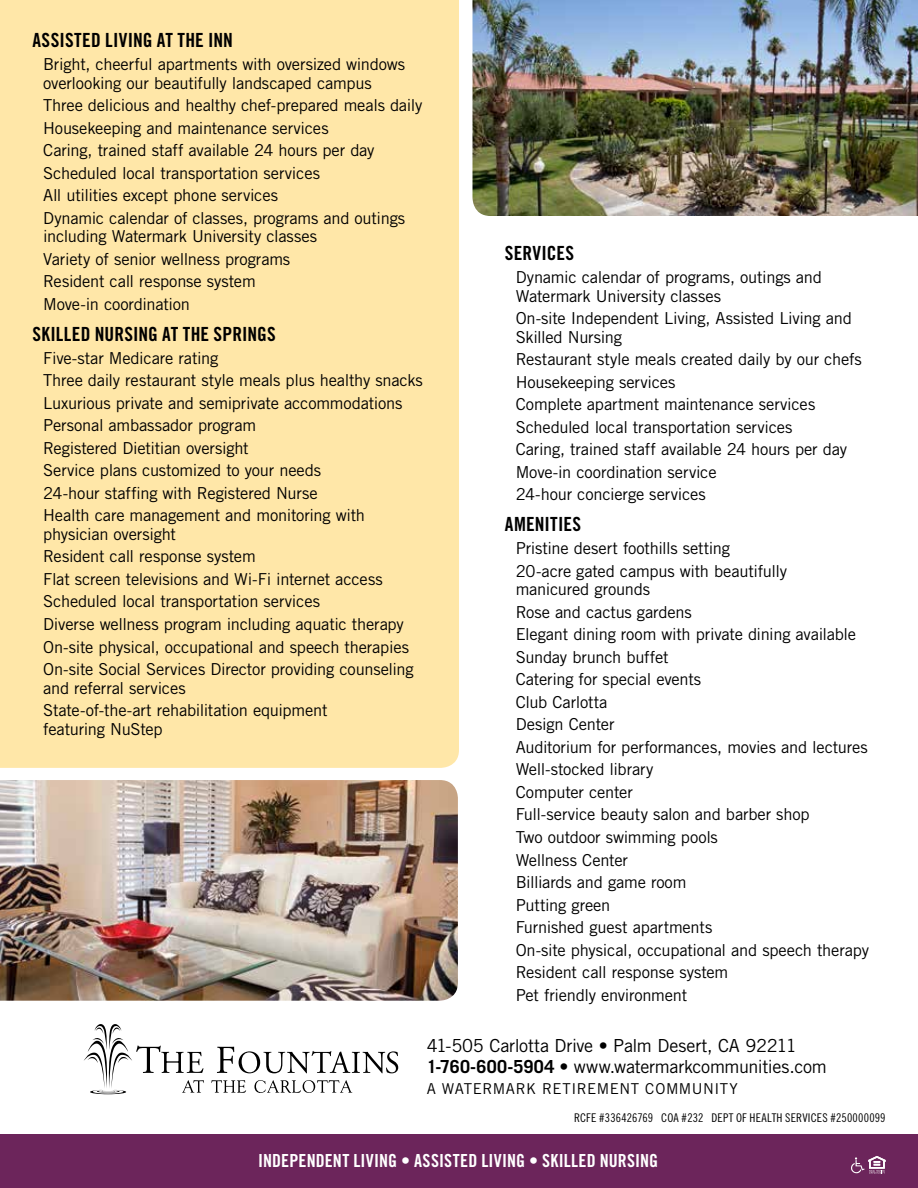
<style>
.page{position:relative;width:918px;height:1188px;background:#fff}
.page>*{position:absolute;margin:0;border:0;box-sizing:border-box;transform-origin:0 0}
.t1{font:19.5px "Trade Gothic Bold Cond Twenty";letter-spacing:.01em;color:#000}
.t2{font:18px/21px "Trade Gothic";letter-spacing:-.015em;color:#000}
.t3{font:18px "Trade Gothic Bold Cond Twenty";letter-spacing:.01em;color:#fff}
.t4{font:16.5px/22.5px "Trade Gothic";letter-spacing:-.015em;color:#000}
.t5{font:15px "Trade Gothic";letter-spacing:.03em;color:#000}
.t6{font:12px "Trade Gothic Cond Eighteen";letter-spacing:.015em;color:#000}
.s1{font-weight:700}
</style>
<div class="page">
<div style="left:0;top:0;width:459px;height:768px;background:#ffe7a8"></div>
<div style="left:0;top:1134px;width:918px;height:54px;background:#6c255b"></div>
<svg style="left:851px;top:1156px;width:35px;height:18px"></svg>
<svg style="left:211px;top:1080px;width:35px;height:13px"></svg>
<svg style="left:254px;top:1080px;width:98px;height:13px"></svg>
<svg style="left:217px;top:1047px;width:181px;height:26px"></svg>
<svg style="left:84px;top:1024px;width:120px;height:70px"></svg>
<img style="left:0;top:780px;width:458px;height:221px">
<img style="left:472px;top:0;width:446px;height:216px">
<p class="t1" style="left:32px;top:29px;width:202px">ASSISTED LIVING AT THE INN</p>
<p class="t4" style="left:43px;top:54px;width:364px;line-height:18.8px">Bright, cheerful apartments with oversized windows overlooking our beautifully landscaped campus</p>
<p class="t4" style="left:43px;top:94px;width:381px">Three delicious and healthy chef-prepared meals daily Housekeeping and maintenance services<br>Caring, trained staff available 24 hours per day Scheduled local transportation services<br>All utilities except phone services<br>Dynamic calendar of classes, programs and outings</p>
<p class="t4" style="left:43px;top:225px;width:276px">including Watermark University classes<br>Variety of senior wellness programs<br>Resident call response system<br>Move-in coordination</p>
<p class="t1" style="left:32px;top:322px;width:245px">SKILLED NURSING AT THE SPRINGS</p>
<p class="t4" style="left:43px;top:346px;width:381px">Five-star Medicare rating<br>Three daily restaurant style meals plus healthy snacks Luxurious private and semiprivate accommodations Personal ambassador program<br>Registered Dietitian oversight<br>Service plans customized to your needs<br>24-hour staffing with Registered Nurse<br>Health care management and monitoring with</p>
<p class="t4" style="left:43px;top:523px;width:372px">physician oversight<br>Resident call response system<br>Flat screen televisions and Wi-Fi internet access Scheduled local transportation services<br>Diverse wellness program including aquatic therapy On-site physical, occupational and speech therapies On-site Social Services Director providing counseling</p>
<p class="t4" style="left:43px;top:676px;width:286px">and referral services<br>State-of-the-art rehabilitation equipment</p>
<p class="t4" style="left:43px;top:718px;width:121px">featuring NuStep</p>
<p class="t1" style="left:505px;top:242px;width:71px">SERVICES</p>
<p class="t4" style="left:516px;top:267px;width:308px;line-height:18.8px">Dynamic calendar of programs, outings and<br>Watermark University classes</p>
<p class="t4" style="left:516px;top:309px;width:338px;line-height:18.8px">On-site Independent Living, Assisted Living and<br>Skilled Nursing</p>
<p class="t4" style="left:516px;top:348px;width:348px">Restaurant style meals created daily by our chefs Housekeeping services<br>Complete apartment maintenance services Scheduled local transportation services<br>Caring, trained staff available 24 hours per day Move-in coordination service<br>24-hour concierge services</p>
<p class="t1" style="left:505px;top:513px;width:78px">AMENITIES</p>
<p class="t4" style="left:516px;top:537px;width:273px">Pristine desert foothills setting<br>20-acre gated campus with beautifully</p>
<p class="t4" style="left:516px;top:578px;width:355px">manicured grounds<br>Rose and cactus gardens<br>Elegant dining room with private dining available<br>Sunday brunch buffet<br>Catering for special events<br>Club Carlotta<br>Design Center<br>Auditorium for performances, movies and lectures<br>Well-stocked library<br>Computer center<br>Full-service beauty salon and barber shop<br>Two outdoor swimming pools<br>Wellness Center<br>Billiards and game room<br>Putting green<br>Furnished guest apartments<br>On-site physical, occupational and speech therapy<br>Resident call response system<br>Pet friendly environment</p>
<p class="t2" style="left:427px;top:1035px;width:402px">41-505 Carlotta Drive • Palm Desert, CA 92211<br><span class="s1">1-760-600-5904</span> • www.watermarkcommunities.com</p>
<p class="t5" style="left:427px;top:1079px;width:313px">A WATERMARK RETIREMENT COMMUNITY</p>
<p class="t6" style="left:574px;top:1110px;width:313px">RCFE #336426769 COA #232 DEPT OF HEALTH SERVICES #250000099</p>
<p class="t3" style="left:258px;top:1150px;width:401px">INDEPENDENT LIVING • ASSISTED LIVING • SKILLED NURSING</p>
</div>
